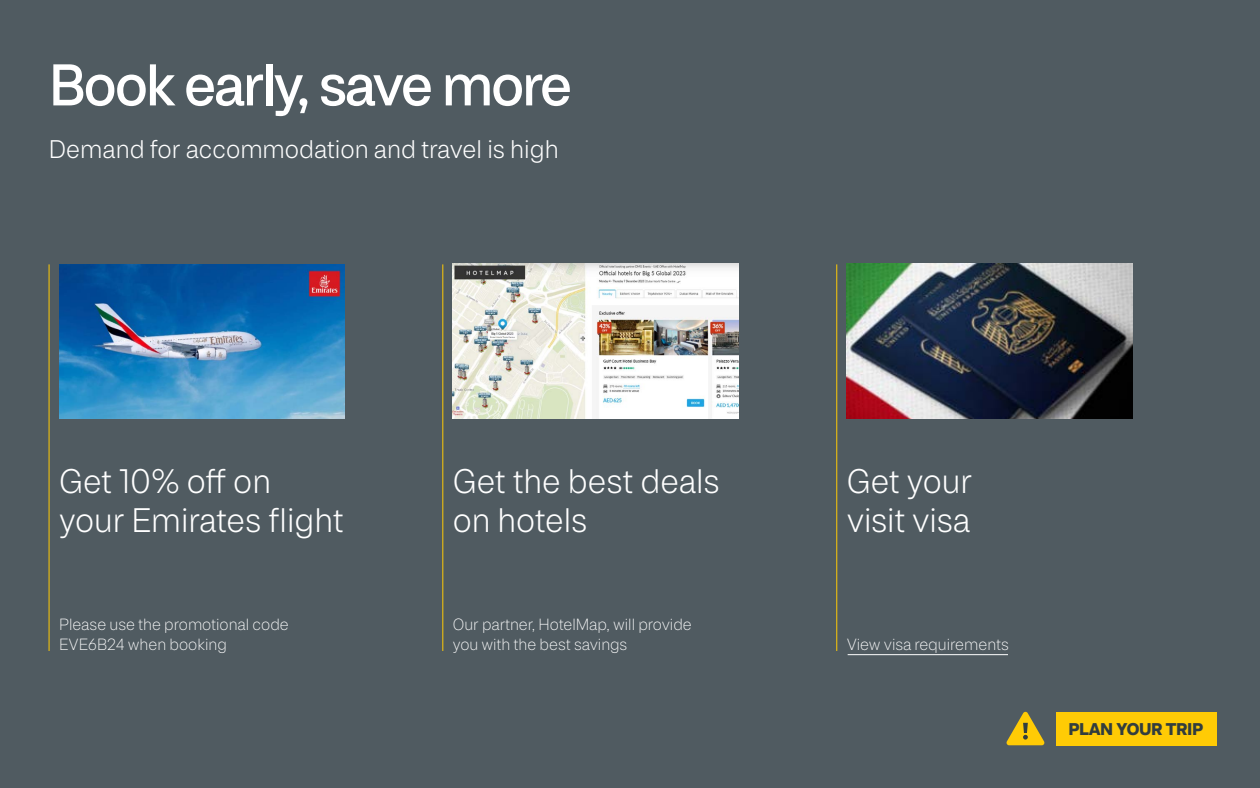
<style>
.page{position:relative;width:1260px;height:788px;background:#505b61}
.page>*{position:absolute;margin:0;border:0;box-sizing:border-box;transform-origin:0 0}
.t1{font:600 57px "Axalp Grotesk";letter-spacing:-.045em;color:#fff}
.t2{font:33px/39.4px "Axalp Grotesk";letter-spacing:-.01em;color:#fff}
.t3{font:24.75px "Axalp Grotesk";color:#fff}
.t4{font:800 16.5px "Axalp Grotesk";letter-spacing:-.025em;color:#323d3e}
.t5{font:300 15.75px/19.6px "Axalp Grotesk";color:#fff}
</style>
<div class="page">
<img style="left:59px;top:264px;width:286px;height:154px">
<hr style="left:49px;top:264px;width:1px;height:387px;background:#ffcb05">
<hr style="left:443px;top:264px;width:1px;height:387px;background:#ffcb05">
<img style="left:453px;top:264px;width:285px;height:154px">
<hr style="left:836px;top:264px;width:1px;height:387px;background:#ffcb05">
<img style="left:847px;top:264px;width:285px;height:154px">
<hr style="left:848px;top:654px;width:160px;height:1px;background:#fff">
<div style="left:1056px;top:711px;width:161px;height:34px;background:#ffcb05"></div>
<svg style="left:1006px;top:711px;width:39px;height:34px"></svg>
<h1 class="t1" style="left:49px;top:49px;width:525px">Book early, save more</h1>
<h3 class="t3" style="left:49px;top:133px;width:512px">Demand for accommodation and travel is high</h3>
<h2 class="t2" style="left:59px;top:461px;width:286px">Get 10% off on your Emirates flight</h2>
<h2 class="t2" style="left:453px;top:461px;width:269px">Get the best deals on hotels</h2>
<p class="t5" style="left:59px;top:614px;width:231px">Please use the promotional code<br>EVE6B24 when booking</p>
<p class="t5" style="left:453px;top:614px;width:241px">Our partner, HotelMap, will provide you with the best savings</p>
<h2 class="t2" style="left:847px;top:461px;width:127px">Get your visit visa</h2>
<p class="t5" style="left:847px;top:634px;width:164px">View visa requirements</p>
<p class="t4" style="left:1068px;top:718px;width:136px">PLAN YOUR TRIP</p>
</div>
